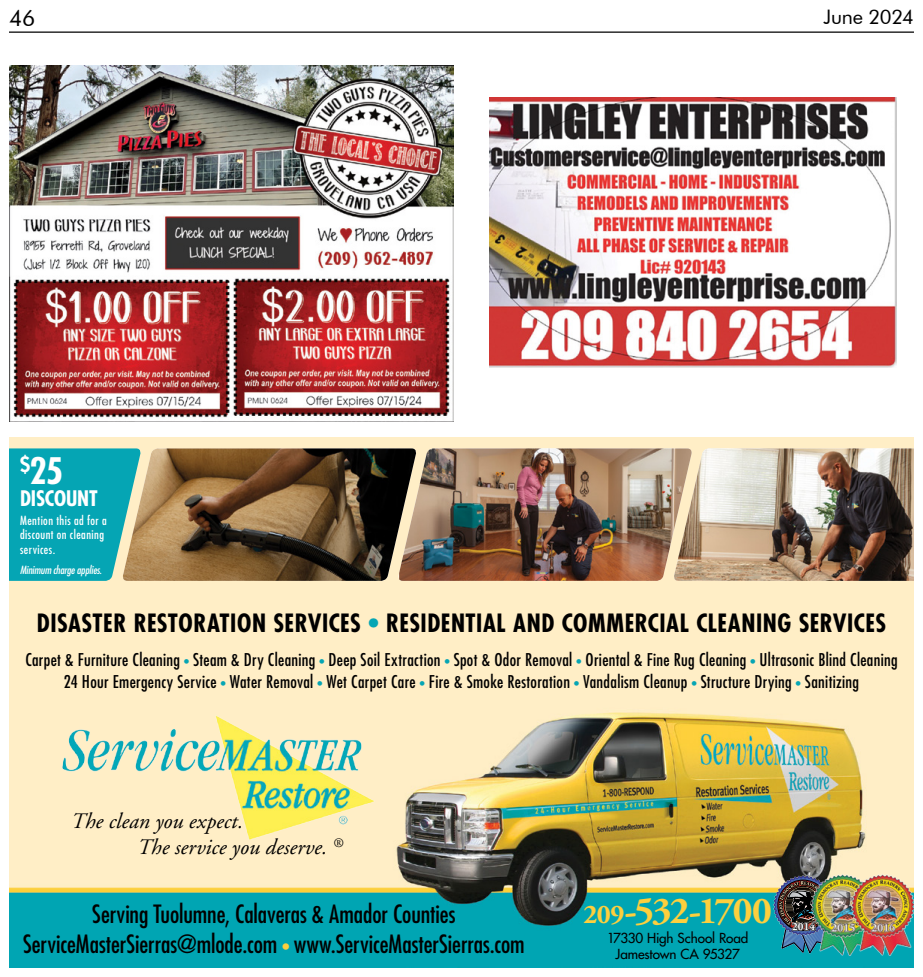
<style>
.page{position:relative;width:923px;height:977px;background:#fff}
.page>*{position:absolute;margin:0;border:0;box-sizing:border-box;transform-origin:0 0}
.t1{font:700 38px "Adobe Garamond";letter-spacing:-.05em;color:#fdcf3e}
.t2{font:700 condensed 35.5px "Futura";color:#fff}
.t3{font:700 27px "Adobe Garamond";color:#fdcf3e}
.t4{font:condensed 24.5px/29.4px "Futura";letter-spacing:-.005em;color:#000;text-align:center}
.t5{font:700 condensed 24.5px "Futura";letter-spacing:.02em;color:#000}
.t6{font:22.5px "Futura BT";color:#000}
.t7{font:italic 22px/26.5px "Adobe Garamond";color:#000}
.t8{font:700 condensed 20.88px "Futura";letter-spacing:-.01em;color:#fff}
.t9{font:20px "Futura BT";letter-spacing:-.02em;color:#000}
.t10{font:condensed 17.12px/22px "Futura";letter-spacing:.02em;color:#000;text-align:center}
.t11{font:13.5px/16.1px "Futura";letter-spacing:-.005em;color:#000;text-align:center}
.t12{font:condensed 12.25px/14.8px "Futura";letter-spacing:.035em;color:#fff}
.t13{font:italic condensed 11px "Futura";letter-spacing:-.005em;color:#fff}
.t14{font:700 11px "Adobe Garamond Pro";color:#fff}
.s1{color:#05a5b4}
.s2{font-size:12.25px;color:#05a5b4}
.s3{font-size:17.12px;color:#fdcf3e}
</style>
<div class="page">
<hr style="left:9px;top:32px;width:904px;height:1px;background:#000">
<img style="left:9px;top:437px;width:904px;height:530px">
<img style="left:142px;top:448px;width:255px;height:133px">
<svg style="left:9px;top:448px;width:133px;height:133px;background:#1fa9b0"></svg>
<img style="left:399px;top:448px;width:274px;height:133px">
<img style="left:673px;top:448px;width:240px;height:133px">
<img style="left:773px;top:875px;width:38px;height:78px">
<img style="left:811px;top:873px;width:40px;height:82px">
<img style="left:851px;top:873px;width:62px;height:82px">
<img style="left:60px;top:708px;width:326px;height:143px">
<img style="left:9px;top:66px;width:445px;height:355px">
<img style="left:489px;top:98px;width:407px;height:270px">
<h3 class="t6" style="left:9px;top:4px;width:28px">46</h3>
<p class="t9" style="left:823px;top:5px;width:92px">June 2024</p>
<h2 class="t2" style="left:20px;top:448px;width:45px"><sup>$</sup>25</h2>
<p class="t8" style="left:20px;top:485px;width:79px">DISCOUNT</p>
<p class="t12" style="left:20px;top:512px;width:88px">Mention this ad for a discount on cleaning services.</p>
<p class="t13" style="left:20px;top:562px;width:83px">Minimum charge applies.</p>
<h3 class="t5" style="left:37px;top:607px;width:850px">DISASTER RESTORATION SERVICES <span class="s1">•</span> RESIDENTIAL AND COMMERCIAL CLEANING SERVICES</h3>
<p class="t10" style="left:25px;top:648px;width:873px">Carpet &amp; Furniture Cleaning <span class="s2">•</span> Steam &amp; Dry Cleaning <span class="s2">•</span> Deep Soil Extraction <span class="s2">•</span> Spot &amp; Odor Removal <span class="s2">•</span> Oriental &amp; Fine Rug Cleaning <span class="s2">•</span> Ultrasonic Blind Cleaning<br>24 Hour Emergency Service <span class="s2">•</span> Water Removal <span class="s2">•</span> Wet Carpet Care <span class="s2">•</span> Fire &amp; Smoke Restoration <span class="s2">•</span> Vandalism Cleanup <span class="s2">•</span> Structure Drying <span class="s2">•</span> Sanitizing</p>
<p class="t7" style="left:137px;top:808px;width:207px;text-indent:-66px">The clean you expect.<br>The service you deserve. <sup>®</sup></p>
<h3 class="t4" style="left:23px;top:899px;width:503px">Serving Tuolumne, Calaveras &amp; Amador Counties<br>ServiceMasterSierras@mlode.com <span class="s3">•</span> www.ServiceMasterSierras.com</h3>
<h1 class="t1" style="left:624px;top:890px;width:149px">-532-1700</h1>
<p class="t11" style="left:607px;top:929px;width:143px">17330 High School Road<br>Jamestown CA 95327</p>
<h3 class="t3" style="left:583px;top:899px;width:43px">209</h3>
<p class="t14" style="left:792px;top:919px;width:24px">2014</p>
</div>
